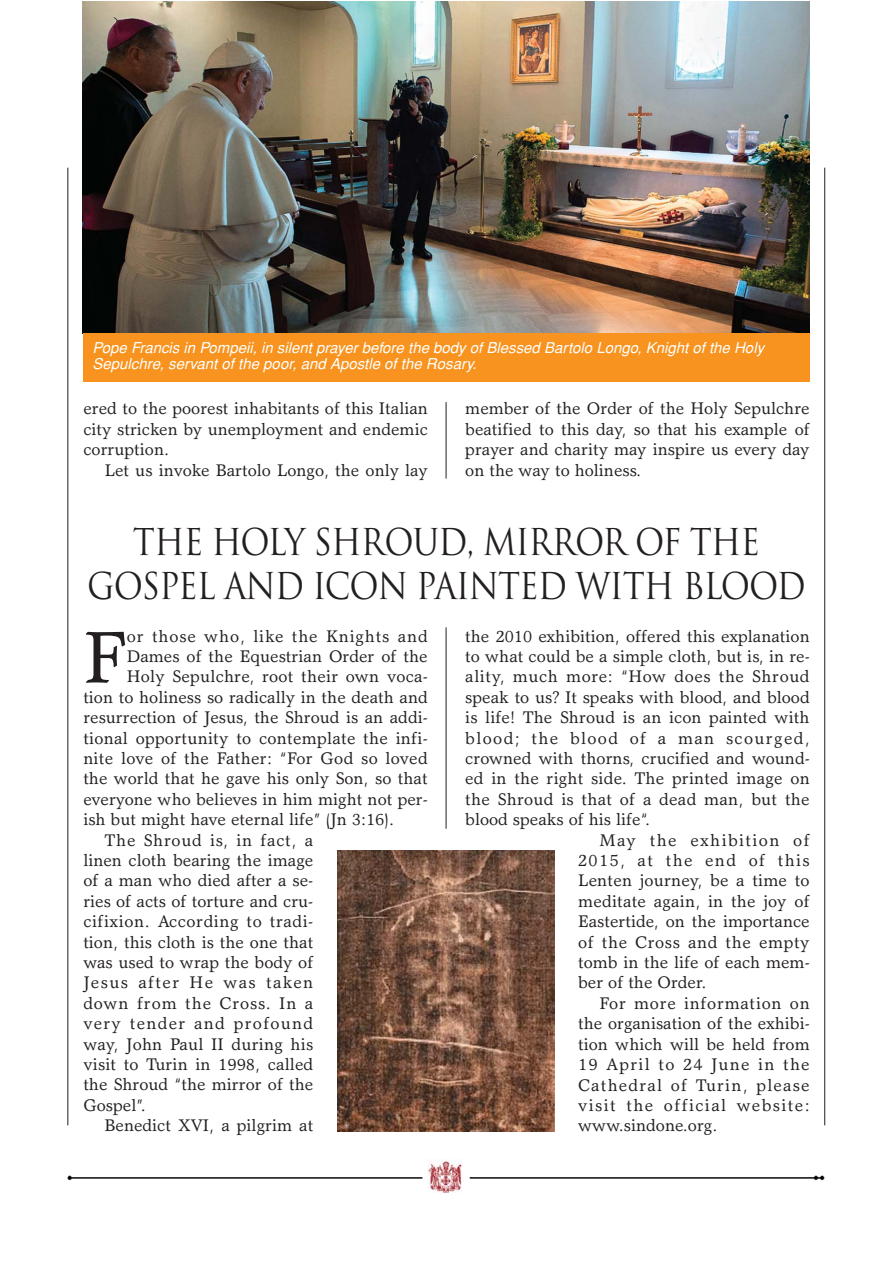
<style>
.page{position:relative;width:893px;height:1263px;background:#fff}
.page>*{position:absolute;margin:0;border:0;box-sizing:border-box;transform-origin:0 0}
.t1{font:73.65px "Garth Graphic";color:#231f20}
.t2{font:36px/43.5px "Trajan";letter-spacing:-.035em;color:#231f20;text-align:center;scale:.89 1}
.t3{font:16.95px/20.4px "Garth Graphic";color:#231f20;text-align:justify}
.t4{font:16.95px "Garth Graphic";letter-spacing:.08em;color:#231f20}
.t5{font:16.95px "Garth Graphic";letter-spacing:.035em;color:#231f20}
.t6{font:16.95px "Garth Graphic";letter-spacing:.05em;color:#231f20}
.t7{font:16.95px "Garth Graphic";letter-spacing:.07em;color:#231f20}
.t8{font:16.95px "Garth Graphic";letter-spacing:.04em;color:#231f20}
.t9{font:16.95px "Garth Graphic";letter-spacing:.03em;color:#231f20}
.t10{font:16.95px "Garth Graphic";letter-spacing:.075em;color:#231f20}
.t11{font:italic 15px/16.5px "Helvetica";color:#fff}
</style>
<div class="page">
<hr style="left:68px;top:168px;width:1px;height:957px;background:#231f20">
<hr style="left:824px;top:168px;width:1px;height:957px;background:#231f20">
<img style="left:67px;top:1175px;width:758px;height:6px">
<img style="left:427px;top:1160px;width:36px;height:33px">
<hr style="left:446px;top:627px;width:1px;height:202px;background:#231f20">
<hr style="left:446px;top:402px;width:1px;height:77px;background:#231f20">
<img style="left:83px;top:1px;width:727px;height:332px">
<img style="left:337px;top:851px;width:217px;height:280px">
<div style="left:83px;top:333px;width:727px;height:48px;background:#f7931e"></div>
<p class="t11" style="left:93px;top:341px;width:676px">Pope Francis in Pompeii, in silent prayer before the body of Blessed Bartolo Longo, Knight of the Holy<br>Sepulchre, servant of the poor, and Apostle of the Rosary.</p>
<p class="t3" style="left:83px;top:400px;width:346px">ered to the poorest inhabitants of this Italian city stricken by unemployment and endemic corruption.</p>
<p class="t3" style="left:105px;top:461px;width:325px">Let us invoke Bartolo Longo, the only lay</p>
<p class="t3" style="left:465px;top:400px;width:346px">member of the Order of the Holy Sepulchre beatified to this day, so that his example of prayer and charity may inspire us every day on the way to holiness.</p>
<h2 class="t2" style="left:87px;top:521px;width:809px">THE HOLY SHROUD, MIRROR OF THE<br>GOSPEL AND ICON PAINTED WITH BLOOD</h2>
<h1 class="t1" style="left:83px;top:629px;width:45px">F</h1>
<p class="t6" style="left:127px;top:629px;width:302px">or those who, like the Knights and</p>
<p class="t3" style="left:127px;top:648px;width:302px">Dames of the Equestrian Order of the</p>
<p class="t3" style="left:127px;top:668px;width:302px">Holy Sepulchre, root their own voca-</p>
<p class="t3" style="left:83px;top:689px;width:346px">tion to holiness so radically in the death and</p>
<p class="t3" style="left:83px;top:709px;width:346px">resurrection of Jesus, the Shroud is an addi-</p>
<p class="t3" style="left:83px;top:729px;width:346px">tional opportunity to contemplate the infi-</p>
<p class="t3" style="left:83px;top:750px;width:346px">nite love of the Father: “For God so loved</p>
<p class="t3" style="left:83px;top:770px;width:346px">the world that he gave his only Son, so that</p>
<p class="t3" style="left:83px;top:791px;width:346px">everyone who believes in him might not per-</p>
<p class="t3" style="left:83px;top:811px;width:312px">ish but might have eternal life” (Jn 3:16).</p>
<p class="t8" style="left:105px;top:833px;width:210px">The Shroud is, in fact, a</p>
<p class="t3" style="left:83px;top:852px;width:231px">linen cloth bearing the image</p>
<p class="t3" style="left:83px;top:872px;width:231px">of a man who died after a se-</p>
<p class="t3" style="left:83px;top:893px;width:231px">ries of acts of torture and cru-</p>
<p class="t9" style="left:83px;top:915px;width:231px">cifixion. According to tradi-</p>
<p class="t3" style="left:83px;top:933px;width:231px">tion, this cloth is the one that</p>
<p class="t3" style="left:83px;top:954px;width:231px">was used to wrap the body of</p>
<p class="t4" style="left:83px;top:976px;width:231px">Jesus after He was taken</p>
<p class="t6" style="left:83px;top:997px;width:231px">down from the Cross. In a</p>
<p class="t10" style="left:83px;top:1017px;width:231px">very tender and profound</p>
<p class="t3" style="left:83px;top:1035px;width:231px">way, John Paul II during his</p>
<p class="t3" style="left:83px;top:1056px;width:231px">visit to Turin in 1998, called</p>
<p class="t3" style="left:83px;top:1076px;width:231px">the Shroud “the mirror of the</p>
<p class="t3" style="left:83px;top:1097px;width:64px">Gospel”.</p>
<p class="t3" style="left:105px;top:1117px;width:210px">Benedict XVI, a pilgrim at</p>
<p class="t3" style="left:465px;top:627px;width:346px">the 2010 exhibition, offered this explanation</p>
<p class="t3" style="left:465px;top:648px;width:346px">to what could be a simple cloth, but is, in re-</p>
<p class="t5" style="left:465px;top:670px;width:346px">ality, much more: “How does the Shroud</p>
<p class="t3" style="left:465px;top:689px;width:346px">speak to us? It speaks with blood, and blood</p>
<p class="t3" style="left:465px;top:709px;width:346px">is life! The Shroud is an icon painted with</p>
<p class="t4" style="left:465px;top:731px;width:346px">blood; the blood of a man scourged,</p>
<p class="t3" style="left:465px;top:750px;width:346px">crowned with thorns, crucified and wound-</p>
<p class="t3" style="left:465px;top:770px;width:346px">ed in the right side. The printed image on</p>
<p class="t3" style="left:465px;top:791px;width:346px">the Shroud is that of a dead man, but the</p>
<p class="t3" style="left:465px;top:811px;width:186px">blood speaks of his life“.</p>
<p class="t4" style="left:599px;top:833px;width:212px">May the exhibition of</p>
<p class="t4" style="left:578px;top:854px;width:233px">2015, at the end of this</p>
<p class="t3" style="left:578px;top:872px;width:233px">Lenten journey, be a time to</p>
<p class="t3" style="left:578px;top:893px;width:233px">meditate again, in the joy of</p>
<p class="t3" style="left:578px;top:913px;width:233px">Eastertide, on the importance</p>
<p class="t5" style="left:578px;top:935px;width:233px">of the Cross and the empty</p>
<p class="t3" style="left:578px;top:954px;width:233px">tomb in the life of each mem-</p>
<p class="t3" style="left:578px;top:974px;width:130px">ber of the Order.</p>
<p class="t8" style="left:599px;top:997px;width:212px">For more information on</p>
<p class="t3" style="left:578px;top:1015px;width:233px">the organisation of the exhibi-</p>
<p class="t3" style="left:578px;top:1035px;width:233px">tion which will be held from</p>
<p class="t7" style="left:578px;top:1058px;width:233px">19 April to 24 June in the</p>
<p class="t7" style="left:578px;top:1078px;width:233px">Cathedral of Turin, please</p>
<p class="t4" style="left:578px;top:1099px;width:233px">visit the official website:</p>
<p class="t3" style="left:578px;top:1117px;width:141px">www.sindone.org.</p>
</div>
